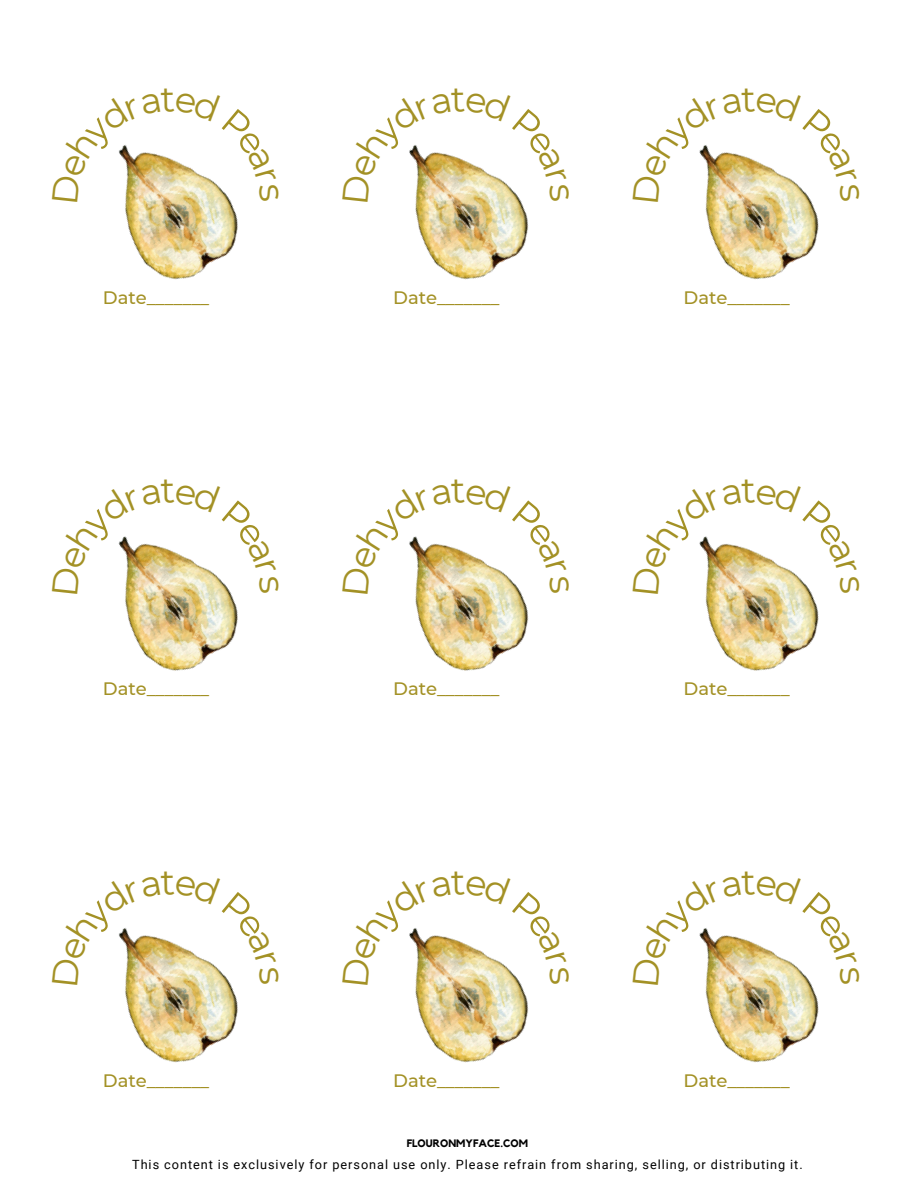
<style>
.page{position:relative;width:918px;height:1188px;background:#fff}
.page>*{position:absolute;margin:0;border:0;box-sizing:border-box;transform-origin:0 0}
.t1{font:500 18px "Montserrat";letter-spacing:-.005em;color:#a39125}
.t2{font:12.75px "Roboto";letter-spacing:.075em;color:#000}
.t3{font:700 10.8px "Kollektif";color:#000}
</style>
<div class="page">
<img style="left:125px;top:202px;width:113px;height:78px">
<img style="left:415px;top:202px;width:114px;height:78px">
<img style="left:705px;top:202px;width:114px;height:78px">
<img style="left:125px;top:594px;width:113px;height:77px">
<img style="left:415px;top:594px;width:114px;height:77px">
<img style="left:705px;top:594px;width:114px;height:77px">
<img style="left:125px;top:985px;width:113px;height:78px">
<img style="left:415px;top:985px;width:114px;height:78px">
<img style="left:705px;top:985px;width:114px;height:78px">
<img style="left:119px;top:145px;width:112px;height:57px">
<img style="left:118px;top:536px;width:114px;height:58px">
<img style="left:119px;top:928px;width:112px;height:57px">
<img style="left:409px;top:145px;width:113px;height:57px">
<img style="left:409px;top:536px;width:113px;height:58px">
<img style="left:409px;top:928px;width:113px;height:57px">
<img style="left:699px;top:145px;width:113px;height:57px">
<img style="left:699px;top:536px;width:113px;height:58px">
<img style="left:699px;top:928px;width:113px;height:57px">
<p class="t1" style="left:103px;top:286px;width:108px">Date_______</p>
<p class="t1" style="left:393px;top:286px;width:108px">Date_______</p>
<p class="t1" style="left:684px;top:286px;width:108px">Date_______</p>
<p class="t1" style="left:103px;top:678px;width:108px">Date_______</p>
<p class="t1" style="left:393px;top:678px;width:108px">Date_______</p>
<p class="t1" style="left:684px;top:678px;width:108px">Date_______</p>
<p class="t1" style="left:103px;top:1069px;width:108px">Date_______</p>
<p class="t1" style="left:393px;top:1069px;width:108px">Date_______</p>
<p class="t1" style="left:684px;top:1069px;width:108px">Date_______</p>
<p class="t3" style="left:407px;top:1138px;width:123px">FLOURONMYFACE.COM</p>
<p class="t2" style="left:132px;top:1157px;width:672px">This content is exclusively for personal use only. Please refrain from sharing, selling, or distributing it.</p>
</div>
